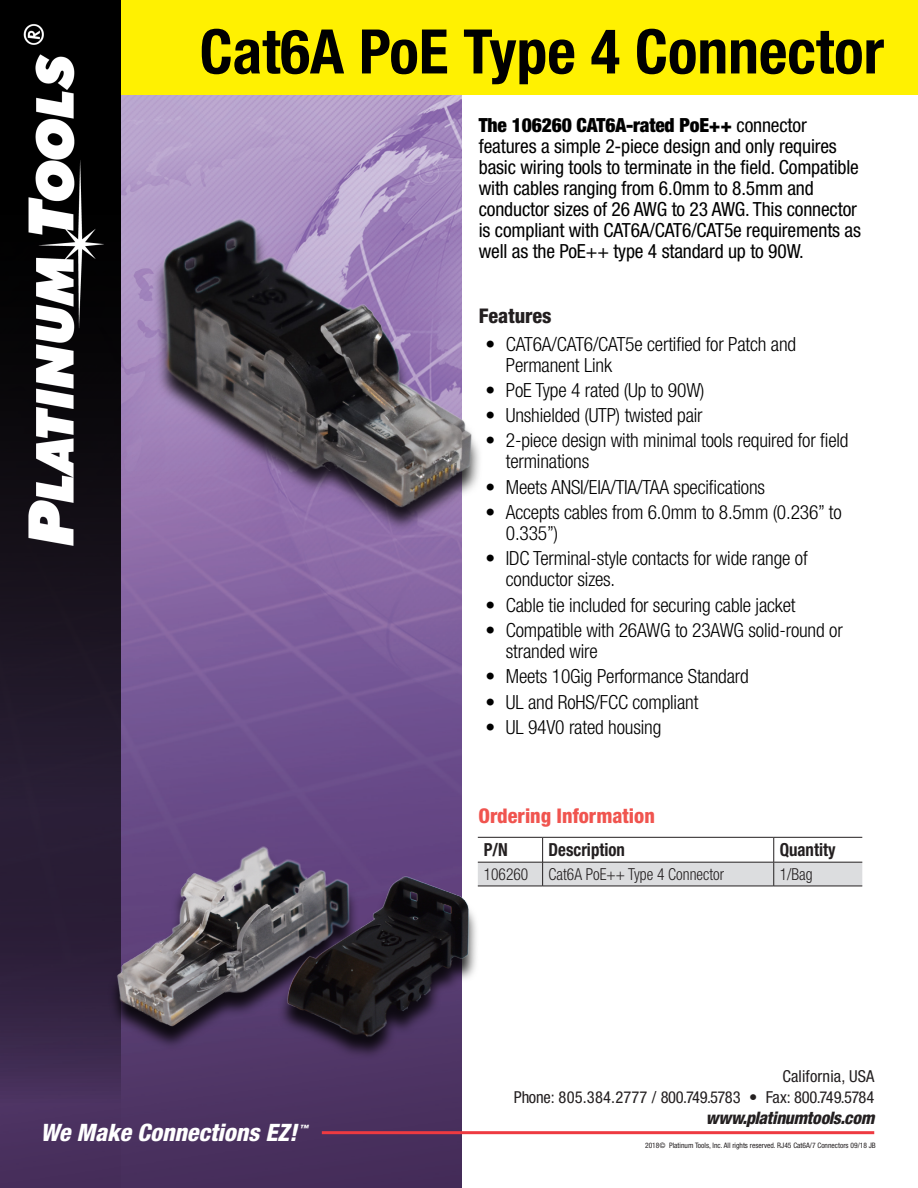
<style>
.page{position:relative;width:918px;height:1188px;background:#fff}
.page>*{position:absolute;margin:0;border:0;box-sizing:border-box;transform-origin:0 0}
.t1{font:700 condensed 61.5px "Helvetica Neue LT Std";color:#000}
.t2{font:italic 800 condensed 24px "Helvetica Neue LT Std";color:#fff}
.t3{font:800 condensed 20.25px "Helvetica Neue LT Std";color:#f0544f}
.t4{font:800 condensed 20.25px "Helvetica Neue LT Std";color:#231f20}
.t5{font:300 condensed 19.5px/21px "Helvetica Neue LT Std";letter-spacing:-.01em;color:#000}
.t6{font:condensed 19.5px/21px "Helvetica Neue";letter-spacing:-.01em;color:#000}
.t7{font:700 condensed 18px "Helvetica Neue LT Std";color:#231f20;scale:.94 1}
.t8{font:italic 800 condensed 17.25px "Helvetica Neue LT Std";letter-spacing:-.01em;color:#231f20}
.t9{font:condensed 16.5px/21px "Helvetica Neue LT Std";letter-spacing:.01em;color:#231f20;text-align:right}
.t10{font:300 condensed 16.5px "Helvetica Neue LT Std";color:#231f20;scale:.94 1}
.t11{font:italic 800 condensed 8.7px "Helvetica Neue LT Std";color:#fff}
.t12{font:condensed 7.5px "Helvetica Neue LT Std";color:#231f20}
.s1{font-weight:900}
</style>
<div class="page">
<div style="left:120px;top:0;width:798px;height:95px;background:#fff101"></div>
<svg style="left:0;top:0;width:121px;height:1188px;background:#2e203b"></svg>
<img style="left:0;top:24px;width:153px;height:93px">
<hr style="left:322px;top:1131px;width:552px;height:3px;background:#ee3a41">
<hr style="left:543px;top:837px;width:231px;height:1px;background:#231f20">
<hr style="left:774px;top:837px;width:88px;height:1px;background:#231f20">
<hr style="left:543px;top:886px;width:231px;height:1px;background:#231f20">
<hr style="left:774px;top:886px;width:88px;height:1px;background:#231f20">
<svg style="left:757px;top:838px;width:105px;height:48px"></svg>
<img style="left:0;top:117px;width:480px;height:571px">
<img style="left:63px;top:666px;width:694px;height:522px">
<p class="t1" style="left:200px;top:14px;width:686px">Cat6A PoE Type 4 Connector</p>
<p class="t6" style="left:479px;top:115px;width:384px"><span class="s1">The 106260 CAT6A-rated PoE++</span> connector features a simple 2-piece design and only requires basic wiring tools to terminate in the field. Compatible with cables ranging from 6.0mm to 8.5mm and conductor sizes of 26 AWG to 23 AWG. This connector is compliant with CAT6A/CAT6/CAT5e requirements as well as the PoE++ type 4 standard up to 90W.</p>
<p class="t4" style="left:479px;top:303px;width:74px">Features</p>
<p class="t5" style="left:506px;top:333px;width:292px;text-indent:-20px">• CAT6A/CAT6/CAT5e certified for Patch and<br>Permanent Link</p>
<p class="t5" style="left:486px;top:379px;width:221px">• PoE Type 4 rated (Up to 90W)</p>
<p class="t5" style="left:486px;top:405px;width:219px">• Unshielded (UTP) twisted pair</p>
<p class="t5" style="left:506px;top:430px;width:344px;text-indent:-20px">• 2-piece design with minimal tools required for field terminations</p>
<p class="t5" style="left:486px;top:476px;width:281px">• Meets ANSI/EIA/TIA/TAA specifications</p>
<p class="t5" style="left:506px;top:502px;width:337px;text-indent:-20px">• Accepts cables from 6.0mm to 8.5mm (0.236” to<br>0.335”)</p>
<p class="t5" style="left:506px;top:548px;width:304px;text-indent:-20px">• IDC Terminal-style contacts for wide range of conductor sizes.</p>
<p class="t5" style="left:486px;top:594px;width:312px">• Cable tie included for securing cable jacket</p>
<p class="t5" style="left:506px;top:620px;width:338px;text-indent:-20px">• Compatible with 26AWG to 23AWG solid-round or stranded wire</p>
<p class="t5" style="left:486px;top:666px;width:265px">• Meets 10Gig Performance Standard</p>
<p class="t5" style="left:486px;top:691px;width:214px">• UL and RoHS/FCC compliant</p>
<p class="t5" style="left:486px;top:716px;width:177px">• UL 94V0 rated housing</p>
<p class="t2" style="left:40px;top:1118px;width:258px">We Make Connections EZ!</p>
<p class="t11" style="left:299px;top:1123px;width:10px">™</p>
<p class="t3" style="left:478px;top:803px;width:178px">Ordering Information</p>
<p class="t7" style="left:484px;top:839px;width:27px">P/N</p>
<p class="t7" style="left:549px;top:839px;width:83px">Description</p>
<p class="t7" style="left:780px;top:839px;width:61px">Quantity</p>
<p class="t10" style="left:484px;top:865px;width:49px">106260</p>
<p class="t10" style="left:549px;top:865px;width:188px">Cat6A PoE++ Type 4 Connector</p>
<p class="t10" style="left:780px;top:865px;width:36px">1/Bag</p>
<p class="t9" style="left:514px;top:1066px;width:362px">California, USA<br>Phone: 805.384.2777 / 800.749.5783 • Fax: 800.749.5784</p>
<p class="t8" style="left:706px;top:1107px;width:170px">www.platinumtools.com</p>
<p class="t12" style="left:645px;top:1141px;width:232px">2018© Platinum Tools, Inc. All rights reserved. RJ45 Cat6A/7 Connectors 09/18 JB</p>
</div>
